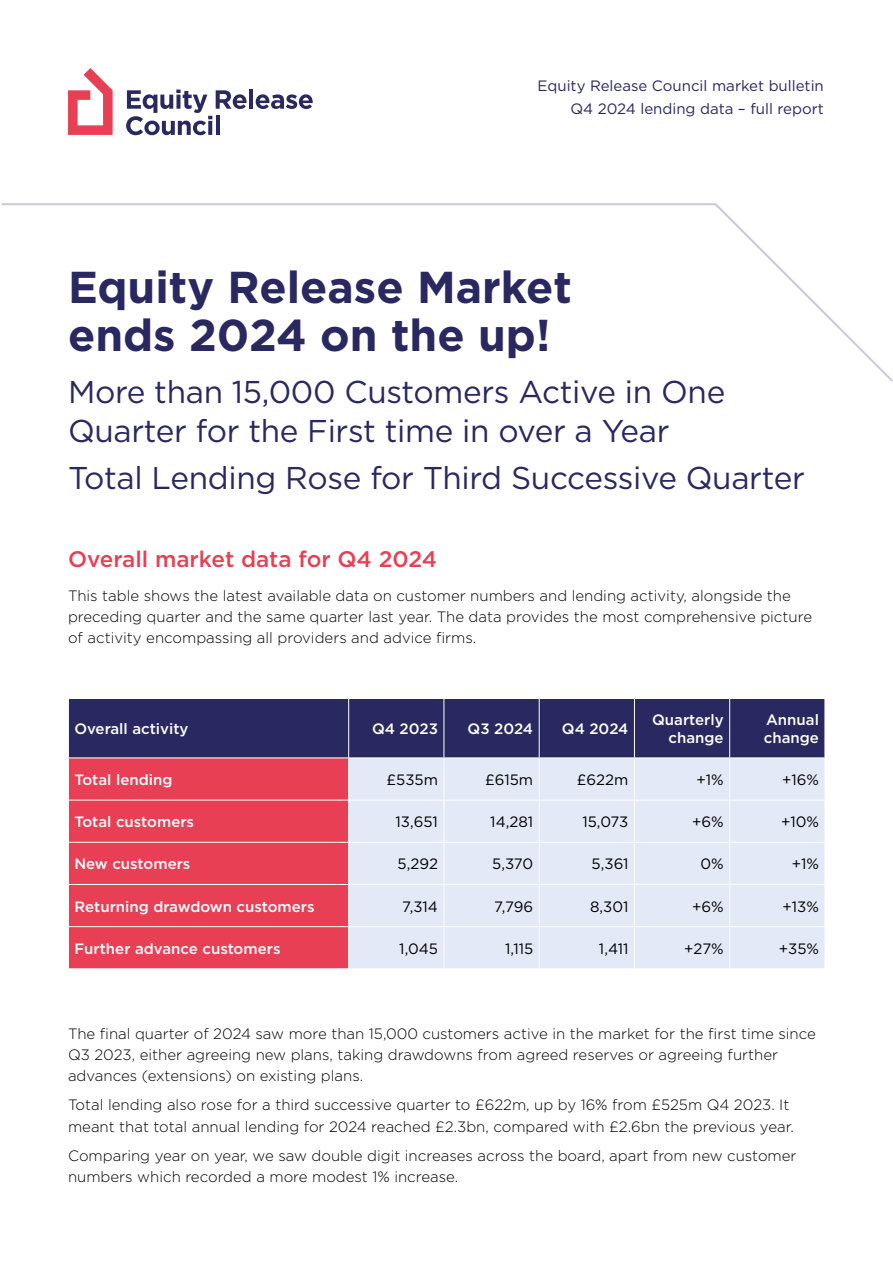
<style>
.page{position:relative;width:893px;height:1263px;background:#fff}
.page>*{position:absolute;margin:0;border:0;box-sizing:border-box;transform-origin:0 0}
.t1{font:700 44.55px/48.3px "Gotham";color:#292861}
.t2{font:31.5px/39px "Gotham";letter-spacing:-.01em;color:#292861}
.t3{font:500 22.5px "Gotham";color:#e83f55}
.t4{font:300 15px/21px "Gotham";color:#000}
.t5{font:500 15px/18px "Gotham";color:#fff;text-align:right}
.t6{font:15px "Gotham";color:#000}
.t7{font:15px/22.5px "Gotham";color:#292861;text-align:right}
</style>
<div class="page">
<hr style="left:249px;top:90px;width:4px;height:19px;background:#292861">
<svg style="left:256px;top:94px;width:57px;height:15px"></svg>
<svg style="left:126px;top:90px;width:121px;height:45px"></svg>
<svg style="left:208px;top:121px;width:4px;height:14px"></svg>
<hr style="left:216px;top:116px;width:4px;height:19px;background:#292861">
<svg style="left:68px;top:68px;width:45px;height:67px"></svg>
<svg style="left:1px;top:203px;width:892px;height:179px"></svg>
<div style="left:69px;top:699px;width:756px;height:58px;background:#292861"></div>
<div style="left:69px;top:758px;width:279px;height:210px;background:#e83f55"></div>
<div style="left:349px;top:758px;width:476px;height:210px;background:#e3e9f7"></div>
<hr style="left:348px;top:699px;width:1px;height:58px;background:#fff">
<hr style="left:444px;top:699px;width:1px;height:58px;background:#fff">
<hr style="left:539px;top:699px;width:1px;height:58px;background:#fff">
<hr style="left:634px;top:699px;width:1px;height:58px;background:#fff">
<hr style="left:729px;top:699px;width:1px;height:58px;background:#fff">
<hr style="left:444px;top:758px;width:1px;height:42px;background:#fff">
<hr style="left:539px;top:758px;width:1px;height:42px;background:#fff">
<hr style="left:634px;top:758px;width:1px;height:42px;background:#fff">
<hr style="left:729px;top:758px;width:1px;height:42px;background:#fff">
<hr style="left:68px;top:800px;width:281px;height:1px;background:#fff">
<hr style="left:349px;top:800px;width:95px;height:1px;background:#fff">
<hr style="left:444px;top:800px;width:95px;height:1px;background:#fff">
<hr style="left:444px;top:800px;width:1px;height:42px;background:#fff">
<hr style="left:539px;top:800px;width:95px;height:1px;background:#fff">
<hr style="left:539px;top:800px;width:1px;height:42px;background:#fff">
<hr style="left:634px;top:800px;width:96px;height:1px;background:#fff">
<hr style="left:634px;top:800px;width:1px;height:42px;background:#fff">
<hr style="left:730px;top:800px;width:95px;height:1px;background:#fff">
<hr style="left:729px;top:800px;width:1px;height:42px;background:#fff">
<hr style="left:68px;top:842px;width:281px;height:1px;background:#fff">
<hr style="left:349px;top:842px;width:95px;height:1px;background:#fff">
<hr style="left:444px;top:842px;width:95px;height:1px;background:#fff">
<hr style="left:444px;top:843px;width:1px;height:41px;background:#fff">
<hr style="left:539px;top:842px;width:95px;height:1px;background:#fff">
<hr style="left:539px;top:843px;width:1px;height:41px;background:#fff">
<hr style="left:634px;top:842px;width:96px;height:1px;background:#fff">
<hr style="left:634px;top:843px;width:1px;height:41px;background:#fff">
<hr style="left:730px;top:842px;width:95px;height:1px;background:#fff">
<hr style="left:729px;top:843px;width:1px;height:41px;background:#fff">
<hr style="left:68px;top:884px;width:281px;height:1px;background:#fff">
<hr style="left:349px;top:884px;width:95px;height:1px;background:#fff">
<hr style="left:444px;top:884px;width:95px;height:1px;background:#fff">
<hr style="left:444px;top:885px;width:1px;height:41px;background:#fff">
<hr style="left:539px;top:884px;width:95px;height:1px;background:#fff">
<hr style="left:539px;top:885px;width:1px;height:41px;background:#fff">
<hr style="left:634px;top:884px;width:96px;height:1px;background:#fff">
<hr style="left:634px;top:885px;width:1px;height:41px;background:#fff">
<hr style="left:730px;top:884px;width:95px;height:1px;background:#fff">
<hr style="left:729px;top:885px;width:1px;height:41px;background:#fff">
<hr style="left:68px;top:926px;width:281px;height:1px;background:#fff">
<hr style="left:349px;top:926px;width:95px;height:1px;background:#fff">
<hr style="left:444px;top:926px;width:95px;height:1px;background:#fff">
<hr style="left:444px;top:927px;width:1px;height:41px;background:#fff">
<hr style="left:539px;top:926px;width:95px;height:1px;background:#fff">
<hr style="left:539px;top:927px;width:1px;height:41px;background:#fff">
<hr style="left:634px;top:926px;width:96px;height:1px;background:#fff">
<hr style="left:634px;top:927px;width:1px;height:41px;background:#fff">
<hr style="left:730px;top:926px;width:95px;height:1px;background:#fff">
<hr style="left:729px;top:927px;width:1px;height:41px;background:#fff">
<p class="t7" style="left:538px;top:74px;width:288px">Equity Release Council market bulletin<br>Q4 2024 lending data – full report</p>
<h1 class="t1" style="left:68px;top:262px;width:506px">Equity Release Market ends 2024 on the up!</h1>
<h2 class="t2" style="left:68px;top:371px;width:659px">More than 15,000 Customers Active in One<br>Quarter for the First time in over a Year</h2>
<h2 class="t2" style="left:68px;top:458px;width:738px">Total Lending Rose for Third Successive Quarter</h2>
<h3 class="t3" style="left:68px;top:545px;width:371px">Overall market data for Q4 2024</h3>
<p class="t4" style="left:68px;top:585px;width:746px">This table shows the latest available data on customer numbers and lending activity, alongside the preceding quarter and the same quarter last year. The data provides the most comprehensive picture of activity encompassing all providers and advice firms.</p>
<p class="t5" style="left:74px;top:720px;width:116px">Overall activity</p>
<p class="t5" style="left:372px;top:720px;width:67px">Q4 2023</p>
<p class="t5" style="left:468px;top:720px;width:67px">Q3 2024</p>
<p class="t5" style="left:562px;top:720px;width:68px">Q4 2024</p>
<p class="t5" style="left:652px;top:711px;width:73px">Quarterly change</p>
<p class="t5" style="left:764px;top:711px;width:57px;text-align:left">Annual change</p>
<p class="t5" style="left:74px;top:770px;width:99px">Total lending</p>
<p class="t6" style="left:387px;top:770px;width:53px">£535m</p>
<p class="t6" style="left:485px;top:770px;width:49px">£615m</p>
<p class="t6" style="left:577px;top:770px;width:53px">£622m</p>
<p class="t6" style="left:696px;top:770px;width:29px">+1%</p>
<p class="t6" style="left:782px;top:770px;width:38px">+16%</p>
<p class="t5" style="left:74px;top:813px;width:121px">Total customers</p>
<p class="t6" style="left:395px;top:812px;width:44px">13,651</p>
<p class="t6" style="left:490px;top:812px;width:44px">14,281</p>
<p class="t6" style="left:582px;top:812px;width:48px">15,073</p>
<p class="t6" style="left:692px;top:812px;width:33px">+6%</p>
<p class="t6" style="left:781px;top:812px;width:39px">+10%</p>
<p class="t5" style="left:74px;top:855px;width:117px">New customers</p>
<p class="t6" style="left:398px;top:854px;width:42px">5,292</p>
<p class="t6" style="left:492px;top:854px;width:43px">5,370</p>
<p class="t6" style="left:592px;top:854px;width:38px">5,361</p>
<p class="t6" style="left:700px;top:854px;width:25px">0%</p>
<p class="t6" style="left:792px;top:854px;width:29px">+1%</p>
<p class="t5" style="left:74px;top:897px;width:242px">Returning drawdown customers</p>
<p class="t6" style="left:402px;top:897px;width:37px">7,314</p>
<p class="t6" style="left:494px;top:897px;width:40px">7,796</p>
<p class="t6" style="left:590px;top:897px;width:40px">8,301</p>
<p class="t6" style="left:692px;top:897px;width:33px">+6%</p>
<p class="t6" style="left:783px;top:897px;width:38px">+13%</p>
<p class="t5" style="left:74px;top:939px;width:208px">Further advance customers</p>
<p class="t6" style="left:399px;top:939px;width:40px">1,045</p>
<p class="t6" style="left:505px;top:939px;width:30px">1,115</p>
<p class="t6" style="left:599px;top:939px;width:31px">1,411</p>
<p class="t6" style="left:684px;top:939px;width:41px">+27%</p>
<p class="t6" style="left:779px;top:939px;width:42px">+35%</p>
<p class="t4" style="left:68px;top:1023px;width:749px">The final quarter of 2024 saw more than 15,000 customers active in the market for the first time since<br>Q3 2023, either agreeing new plans, taking drawdowns from agreed reserves or agreeing further advances (extensions) on existing plans.</p>
<p class="t4" style="left:68px;top:1094px;width:727px">Total lending also rose for a third successive quarter to £622m, up by 16% from £525m Q4 2023. It meant that total annual lending for 2024 reached £2.3bn, compared with £2.6bn the previous year.</p>
<p class="t4" style="left:68px;top:1145px;width:730px">Comparing year on year, we saw double digit increases across the board, apart from new customer numbers which recorded a more modest 1% increase.</p>
</div>
